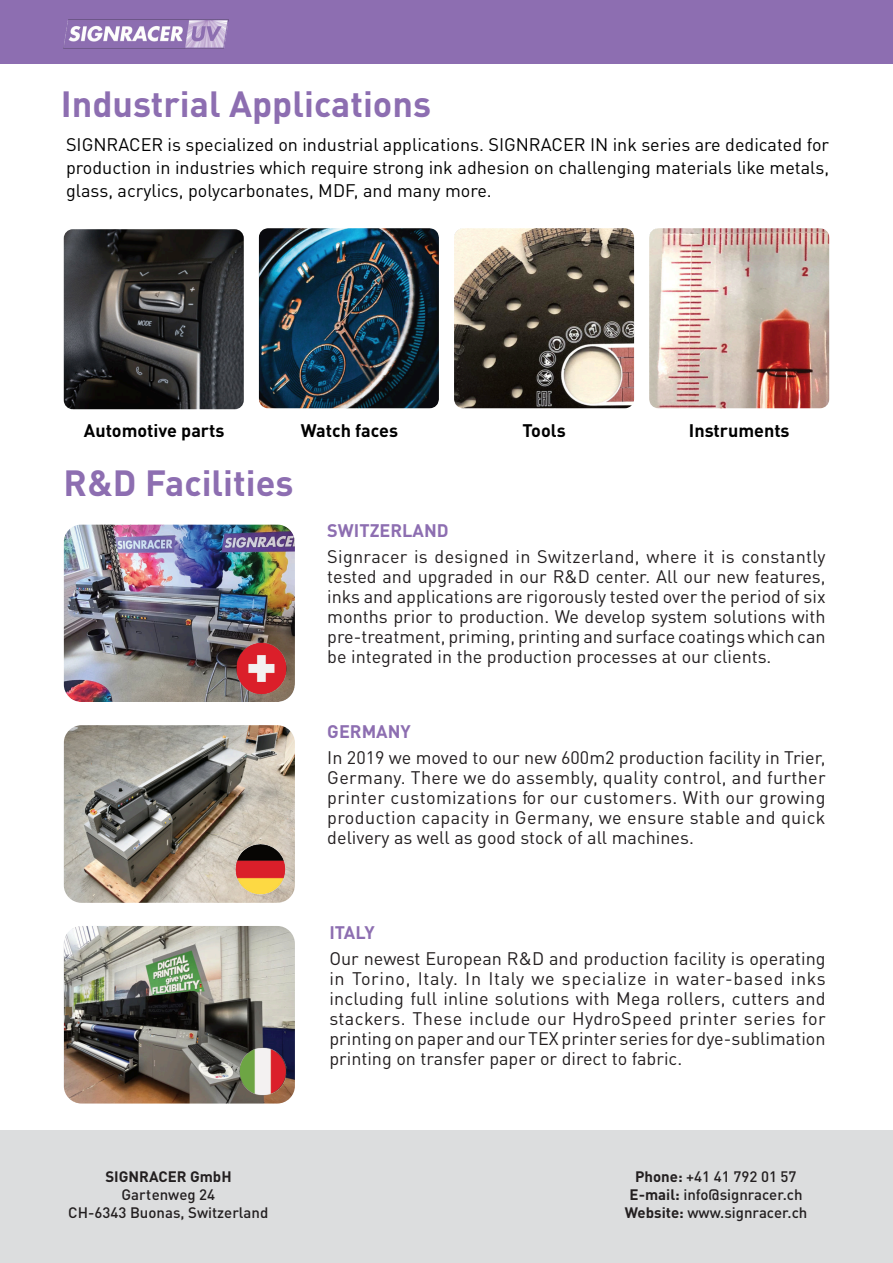
<style>
.page{position:relative;width:893px;height:1263px;background:#fff}
.page>*{position:absolute;margin:0;border:0;box-sizing:border-box;transform-origin:0 0}
.t1{font:700 36px "DIN Pro";color:#8d6eb1}
.t2{font:18px/20px "DIN Pro";color:#231f20;text-align:justify}
.t3{font:18px/23px "DIN Pro";color:#000;text-align:justify}
.t4{font:700 18px "DIN Pro";color:#000}
.t5{font:700 18px "DIN Pro";color:#8d6eb1}
.t6{font:500 15px/18px "DIN Pro";color:#231f20;text-align:center}
.t7{font:700 15px "DIN Pro";color:#231f20}
.s1{font-weight:700}
</style>
<div class="page">
<div style="left:0;top:0;width:893px;height:64px;background:#8d6eb1"></div>
<img style="left:63px;top:19px;width:165px;height:29px">
<img style="left:64px;top:725px;width:231px;height:178px;border-radius:18px">
<img style="left:235px;top:844px;width:51px;height:50px;border-radius:50%">
<img style="left:64px;top:524px;width:231px;height:178px;border-radius:18px">
<img style="left:237px;top:643px;width:50px;height:51px">
<img style="left:64px;top:926px;width:231px;height:177px;border-radius:18px">
<img style="left:239px;top:1047px;width:48px;height:48px">
<img style="left:649px;top:228px;width:180px;height:180px;border-radius:9px">
<img style="left:64px;top:229px;width:180px;height:180px;border-radius:9px">
<img style="left:454px;top:228px;width:180px;height:180px;border-radius:9px">
<img style="left:259px;top:228px;width:180px;height:180px;border-radius:9px">
<div style="left:0;top:1131px;width:893px;height:132px;background:#dcddde"></div>
<h1 class="t1" style="left:61px;top:90px;width:372px">Industrial Applications</h1>
<p class="t3" style="left:66px;top:135px;width:765px">SIGNRACER is specialized on industrial applications. SIGNRACER IN ink series are dedicated for production in industries which require strong ink adhesion on challenging materials like metals, glass, acrylics, polycarbonates, MDF, and many more.</p>
<p class="t4" style="left:84px;top:423px;width:142px">Automotive parts</p>
<p class="t4" style="left:301px;top:423px;width:99px">Watch faces</p>
<p class="t4" style="left:522px;top:423px;width:45px">Tools</p>
<p class="t4" style="left:689px;top:423px;width:102px">Instruments</p>
<h1 class="t1" style="left:63px;top:469px;width:232px">R&amp;D Facilities</h1>
<p class="t5" style="left:327px;top:523px;width:123px">SWITZERLAND</p>
<p class="t2" style="left:327px;top:549px;width:500px">Signracer is designed in Switzerland, where it is constantly tested and upgraded in our R&amp;D center. All our new features, inks and applications are rigorously tested over the period of six months prior to production. We develop system solutions with pre-treatment, priming, printing and surface coatings which can be integrated in the production processes at our clients.</p>
<p class="t5" style="left:327px;top:724px;width:85px">GERMANY</p>
<p class="t2" style="left:327px;top:749px;width:500px">In 2019 we moved to our new 600m2 production facility in Trier, Germany. There we do assembly, quality control, and further printer customizations for our customers. With our growing production capacity in Germany, we ensure stable and quick delivery as well as good stock of all machines.</p>
<p class="t5" style="left:329px;top:925px;width:47px">ITALY</p>
<p class="t2" style="left:329px;top:950px;width:498px">Our newest European R&amp;D and production facility is operating in Torino, Italy. In Italy we specialize in water-based inks including full inline solutions with Mega rollers, cutters and stackers. These include our HydroSpeed printer series for printing on paper and our TEX printer series for dye-sublimation printing on transfer paper or direct to fabric.</p>
<p class="t7" style="left:105px;top:1170px;width:128px">SIGNRACER GmbH</p>
<p class="t6" style="left:68px;top:1187px;width:202px">Gartenweg 24<br>CH-6343 Buonas, Switzerland</p>
<p class="t6" style="left:625px;top:1169px;width:184px"><span class="s1">Phone:</span> +41 41 792 01 57<br><span class="s1">E-mail:</span> info@signracer.ch<br><span class="s1">Website:</span> www.signracer.ch</p>
</div>
